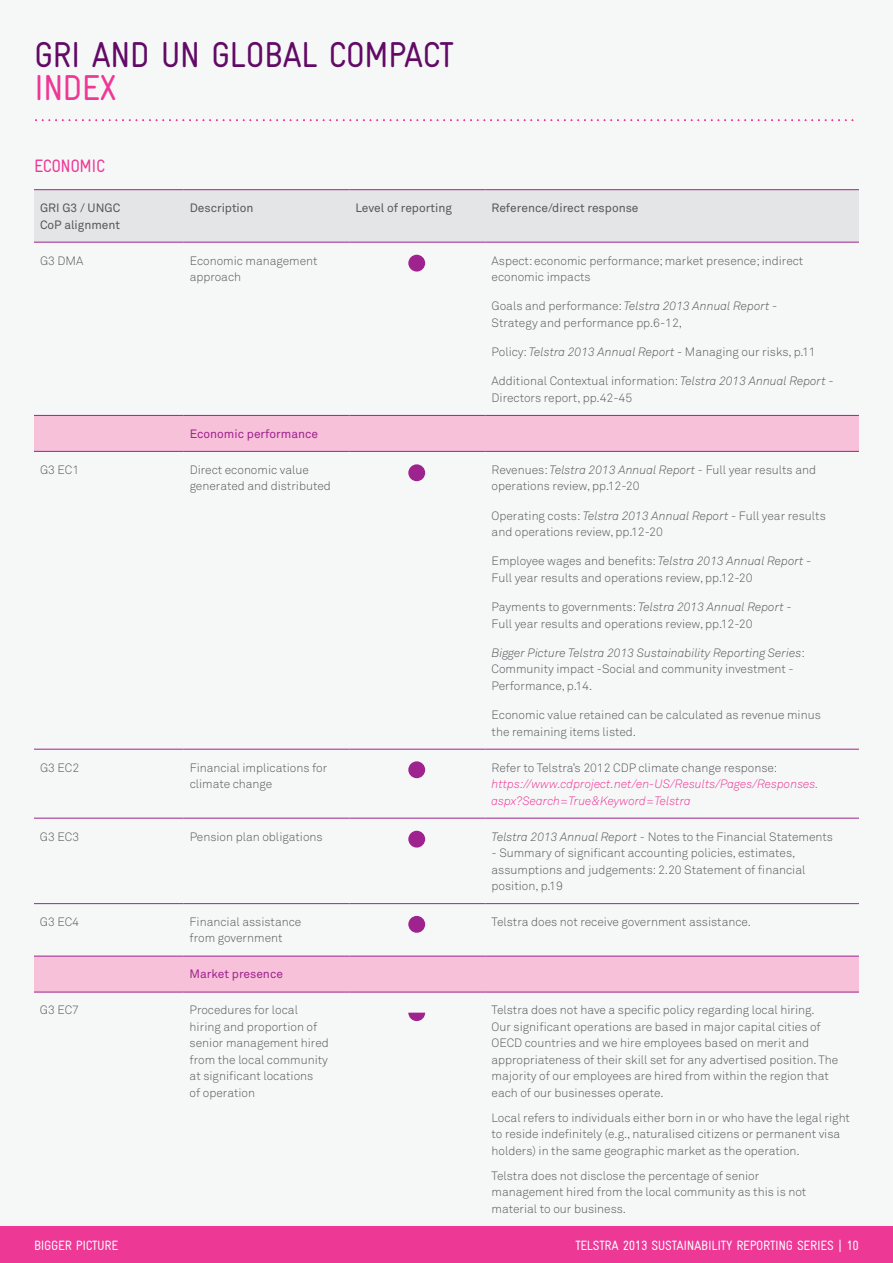
<style>
.page{position:relative;width:893px;height:1263px;background:#f6f8f8}
.page>*{position:absolute;margin:0;border:0;box-sizing:border-box;transform-origin:0 0}
.t1{font:condensed 36px "Gravur";color:#620a66}
.t2{font:condensed 36px "Gravur";color:#ed3896}
.t3{font:condensed 18px "Gravur";letter-spacing:-.025em;color:#ed3896}
.t4{font:condensed 13.5px "Gravur";letter-spacing:-.025em;color:#fff}
.t5{font:condensed 13.5px "Gravur";letter-spacing:-.025em;color:#fdfdfd}
.t6{font:300 12px/16.5px "Akkurat";color:#57585a}
.t7{font:italic 12px "Akkurat Light Pro";color:#57585a}
.t8{font:italic 12px/16.5px "Akkurat Light Pro";color:#ed3896}
.t9{font:12px/16.5px "Akkurat";color:#57585a}
.t10{font:12px "Akkurat";color:#9f238e}
.s1{font-family:"Akkurat";font-weight:300;font-style:normal}
.s2{font-family:"Akkurat Light Pro";font-weight:400;font-style:italic}
.s3{color:#fdfdfd}
</style>
<div class="page">
<div style="left:0;top:1226px;width:893px;height:37px;background:#ed3896"></div>
<svg style="left:35px;top:119px;width:819px;height:3px"></svg>
<div style="left:34px;top:190px;width:825px;height:52px;background:#e4e5e7"></div>
<svg style="left:34px;top:416px;width:825px;height:576px"></svg>
<hr style="left:34px;top:242px;width:150px;height:1px;background:#9f238e">
<hr style="left:184px;top:242px;width:166px;height:1px;background:#9f238e">
<hr style="left:350px;top:242px;width:136px;height:1px;background:#9f238e">
<hr style="left:486px;top:242px;width:373px;height:1px;background:#9f238e">
<hr style="left:34px;top:415px;width:150px;height:1px;background:#9f238e">
<hr style="left:184px;top:415px;width:166px;height:1px;background:#9f238e">
<hr style="left:350px;top:415px;width:136px;height:1px;background:#9f238e">
<hr style="left:486px;top:415px;width:373px;height:1px;background:#9f238e">
<hr style="left:34px;top:451px;width:150px;height:1px;background:#9f238e">
<hr style="left:184px;top:451px;width:166px;height:1px;background:#9f238e">
<hr style="left:350px;top:451px;width:136px;height:1px;background:#9f238e">
<hr style="left:486px;top:451px;width:373px;height:1px;background:#9f238e">
<hr style="left:34px;top:749px;width:150px;height:1px;background:#9f238e">
<hr style="left:184px;top:749px;width:166px;height:1px;background:#9f238e">
<hr style="left:350px;top:749px;width:136px;height:1px;background:#9f238e">
<hr style="left:486px;top:749px;width:373px;height:1px;background:#9f238e">
<hr style="left:34px;top:818px;width:150px;height:1px;background:#9f238e">
<hr style="left:184px;top:818px;width:166px;height:1px;background:#9f238e">
<hr style="left:350px;top:818px;width:136px;height:1px;background:#9f238e">
<hr style="left:486px;top:818px;width:373px;height:1px;background:#9f238e">
<hr style="left:34px;top:903px;width:150px;height:1px;background:#9f238e">
<hr style="left:184px;top:903px;width:166px;height:1px;background:#9f238e">
<hr style="left:350px;top:903px;width:136px;height:1px;background:#9f238e">
<hr style="left:486px;top:903px;width:373px;height:1px;background:#9f238e">
<hr style="left:34px;top:956px;width:150px;height:1px;background:#9f238e">
<hr style="left:184px;top:956px;width:166px;height:1px;background:#9f238e">
<hr style="left:350px;top:956px;width:136px;height:1px;background:#9f238e">
<hr style="left:486px;top:956px;width:373px;height:1px;background:#9f238e">
<hr style="left:34px;top:992px;width:150px;height:1px;background:#9f238e">
<hr style="left:184px;top:992px;width:166px;height:1px;background:#9f238e">
<hr style="left:350px;top:992px;width:136px;height:1px;background:#9f238e">
<hr style="left:486px;top:992px;width:373px;height:1px;background:#9f238e">
<hr style="left:34px;top:189px;width:150px;height:1px;background:#9f238e">
<hr style="left:184px;top:189px;width:166px;height:1px;background:#9f238e">
<hr style="left:350px;top:189px;width:136px;height:1px;background:#9f238e">
<hr style="left:486px;top:189px;width:373px;height:1px;background:#9f238e">
<div style="left:408px;top:255px;width:17px;height:17px;background:#9f238e;border-radius:50%"></div>
<div style="left:408px;top:464px;width:17px;height:17px;background:#9f238e;border-radius:50%"></div>
<div style="left:408px;top:761px;width:17px;height:17px;background:#9f238e;border-radius:50%"></div>
<div style="left:408px;top:831px;width:17px;height:16px;background:#9f238e;border-radius:50%"></div>
<div style="left:408px;top:916px;width:17px;height:17px;background:#9f238e;border-radius:50%"></div>
<svg style="left:408px;top:1013px;width:17px;height:8px"></svg>
<h1 class="t1" style="left:34px;top:34px;width:77px">GRI AND</h1>
<h1 class="t1" style="left:160px;top:34px;width:261px">UNGLOBALCOMPACT</h1>
<h1 class="t2" style="left:34px;top:67px;width:17px">INDEX</h1>
<h2 class="t3" style="left:34px;top:156px;width:73px">ECONOMIC</h2>
<p class="t9" style="left:40px;top:199px;width:82px">GRI G3 / UNGC<br>CoP alignment</p>
<p class="t9" style="left:190px;top:199px;width:65px">Description</p>
<p class="t9" style="left:356px;top:199px;width:98px">Level of reporting</p>
<p class="t9" style="left:492px;top:199px;width:148px">Reference/direct response</p>
<p class="t6" style="left:40px;top:252px;width:45px">G3 DMA</p>
<p class="t6" style="left:190px;top:252px;width:130px">Economic management approach</p>
<p class="t6" style="left:492px;top:252px;width:313px">Aspect: economic performance; market presence; indirect economic impacts</p>
<p class="t7" style="left:492px;top:299px;width:287px"><span class="s1">Goals and performance:</span> Telstra 2013 Annual Report <span class="s1">-</span></p>
<p class="t6" style="left:492px;top:314px;width:192px">Strategy and performance pp.6-12,</p>
<p class="t6" style="left:492px;top:343px;width:326px">Policy: <span class="s2">Telstra 2013 Annual Report</span> - Managing our risks, p.11</p>
<p class="t6" style="left:492px;top:373px;width:343px">Additional Contextual information: <span class="s2">Telstra 2013 Annual Report</span> -<br>Directors report, pp.42-45</p>
<p class="t10" style="left:190px;top:426px;width:130px">Economic performance</p>
<p class="t6" style="left:40px;top:461px;width:41px">G3 EC1</p>
<p class="t6" style="left:190px;top:461px;width:143px">Direct economic value generated and distributed</p>
<p class="t6" style="left:492px;top:461px;width:326px">Revenues: <span class="s2">Telstra 2013 Annual Report</span> - Full year results and operations review, pp.12-20</p>
<p class="t6" style="left:492px;top:507px;width:336px">Operating costs: <span class="s2">Telstra 2013 Annual Report</span> - Full year results and operations review, pp.12-20</p>
<p class="t6" style="left:492px;top:553px;width:321px">Employee wages and benefits: <span class="s2">Telstra 2013 Annual Report</span> -<br>Full year results and operations review, pp.12-20</p>
<p class="t6" style="left:492px;top:598px;width:301px">Payments to governments: <span class="s2">Telstra 2013 Annual Report</span> -<br>Full year results and operations review, pp.12-20</p>
<p class="t7" style="left:492px;top:645px;width:315px">Bigger Picture Telstra 2013 Sustainability Reporting Series<span class="s1">:</span></p>
<p class="t6" style="left:492px;top:661px;width:304px">Community impact -Social and community investment -<br>Performance, p.14.</p>
<p class="t6" style="left:492px;top:706px;width:331px">Economic value retained can be calculated as revenue minus the remaining items listed.</p>
<p class="t6" style="left:40px;top:759px;width:41px">G3 EC2</p>
<p class="t6" style="left:190px;top:759px;width:139px">Financial implications for climate change</p>
<p class="t6" style="left:492px;top:759px;width:287px">Refer to Telstra’s 2012 CDP climate change response:</p>
<p class="t8" style="left:492px;top:776px;width:329px">https://www.cdproject.net/en-US/Results/Pages/Responses. aspx?Search=True&amp;Keyword=Telstra</p>
<p class="t6" style="left:40px;top:828px;width:41px">G3 EC3</p>
<p class="t6" style="left:190px;top:828px;width:135px">Pension plan obligations</p>
<p class="t6" style="left:492px;top:828px;width:343px"><span class="s2">Telstra 2013 Annual Report</span> - Notes to the Financial Statements</p>
<p class="t6" style="left:492px;top:844px;width:315px">- Summary of significant accounting policies, estimates, assumptions and judgements: 2.20 Statement of financial position, p.19</p>
<p class="t6" style="left:40px;top:913px;width:41px">G3 EC4</p>
<p class="t6" style="left:190px;top:913px;width:113px">Financial assistance from government</p>
<p class="t6" style="left:492px;top:913px;width:261px">Telstra does not receive government assistance.</p>
<p class="t10" style="left:190px;top:967px;width:95px">Market presence</p>
<p class="t6" style="left:40px;top:1002px;width:41px">G3 EC7</p>
<p class="t6" style="left:190px;top:1002px;width:141px">Procedures for local hiring and proportion of senior management hired from the local community at significant locations<br>of operation</p>
<p class="t6" style="left:492px;top:1002px;width:348px">Telstra does not have a specific policy regarding local hiring.<br>Our significant operations are based in major capital cities of OECD countries and we hire employees based on merit and appropriateness of their skill set for any advertised position. The majority of our employees are hired from within the region that each of our businesses operate.</p>
<p class="t6" style="left:492px;top:1109px;width:360px">Local refers to individuals either born in or who have the legal right to reside indefinitely (e.g., naturalised citizens or permanent visa holders) in the same geographic market as the operation.</p>
<p class="t6" style="left:492px;top:1167px;width:316px">Telstra does not disclose the percentage of senior management hired from the local community as this is not material to our business.</p>
<p class="t5" style="left:34px;top:1237px;width:84px">BIGGER PICTURE</p>
<p class="t4" style="left:575px;top:1238px;width:8px">TELSTRA</p>
<p class="t4" style="left:623px;top:1238px;width:238px">2013 SUSTAINABILITY REPORTING SERIES <span class="s3">| 10</span></p>
</div>
